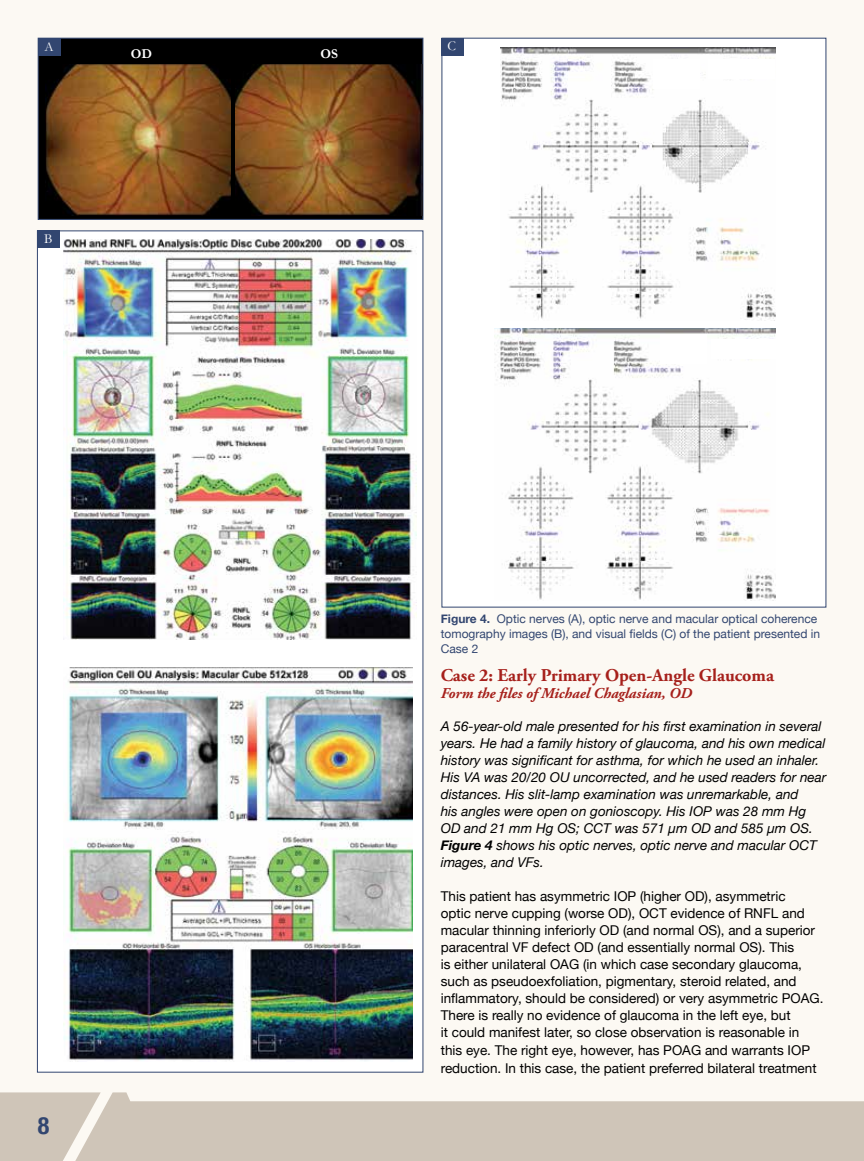
<style>
.page{position:relative;width:864px;height:1161px;background:#fcf9f3}
.page>*{position:absolute;margin:0;border:0;box-sizing:border-box;transform-origin:0 0}
.t1{font:700 condensed 24px "Helvetica Neue";color:#324670}
.t2{font:700 18px "Adobe Garamond Pro";color:#a6201b}
.t3{font:italic 700 15px "Adobe Garamond Pro";color:#a6201b}
.t4{font:13.5px/17.2px "Helvetica Neue";color:#000}
.t5{font:italic 13.5px/17px "Helvetica Neue";color:#000}
.t6{font:700 13.5px "Garamond";color:#fff}
.t7{font:13.5px "Garamond";color:#fff}
.t8{font:12px/15px "Helvetica Neue";color:#324670}
.s1{font-weight:700}
</style>
<div class="page">
<div style="left:0;top:1092px;width:43px;height:69px;background:#cfc5b8"></div>
<svg style="left:43px;top:1092px;width:821px;height:69px;background:#d5ccc0"></svg>
<div style="left:38px;top:38px;width:385px;height:182px;background:#000;border:1px solid #324670"></div>
<div style="left:37px;top:231px;width:386px;height:842px;background:#fff;border:1px solid #324670"></div>
<img style="left:46px;top:64px;width:185px;height:152px">
<img style="left:236px;top:64px;width:187px;height:152px">
<img style="left:63px;top:239px;width:354px;height:401px">
<div style="left:39px;top:39px;width:22px;height:17px;background:#324670"></div>
<div style="left:38px;top:231px;width:22px;height:17px;background:#324670"></div>
<img style="left:63px;top:668px;width:349px;height:393px">
<div style="left:442px;top:38px;width:384px;height:570px;background:#fff"></div>
<img style="left:501px;top:48px;width:274px;height:273px">
<div style="left:442px;top:38px;width:22px;height:17px;background:#324670"></div>
<img style="left:495px;top:328px;width:281px;height:273px">
<div style="left:708px;top:59px;width:67px;height:20px;background:#fff"></div>
<div style="left:711px;top:339px;width:67px;height:20px;background:#fff"></div>
<div style="left:653px;top:59px;width:47px;height:30px;background:#fff"></div>
<div style="left:660px;top:334px;width:46px;height:30px;background:#fff"></div>
<p class="t7" style="left:44px;top:38px;width:11px">A</p>
<p class="t7" style="left:44px;top:230px;width:10px">B</p>
<p class="t6" style="left:131px;top:46px;width:23px">OD</p>
<p class="t6" style="left:320px;top:46px;width:19px">OS</p>
<p class="t7" style="left:448px;top:38px;width:10px">C</p>
<h1 class="t1" style="left:38px;top:1106px;width:13px">8</h1>
<p class="t8" style="left:441px;top:611px;width:381px"><span class="s1">Figure 4.</span> Optic nerves (A), optic nerve and macular optical coherence tomography images (B), and visual fields (C) of the patient presented in<br>Case 2</p>
<h2 class="t2" style="left:441px;top:664px;width:335px">Case 2: Early Primary Open-Angle Glaucoma</h2>
<p class="t3" style="left:441px;top:684px;width:253px">Form the files of Michael Chaglasian, OD</p>
<p class="t5" style="left:441px;top:719px;width:387px">A 56-year-old male presented for his first examination in several years. He had a family history of glaucoma, and his own medical history was significant for asthma, for which he used an inhaler.<br>His VA was 20/20 OU uncorrected, and he used readers for near distances. His slit-lamp examination was unremarkable, and<br>his angles were open on gonioscopy. His IOP was 28 mm Hg OD and 21 mm Hg OS; CCT was 571 µm OD and 585 µm OS.<br><span class="s1">Figure 4</span> shows his optic nerves, optic nerve and macular OCT images, and VFs.</p>
<p class="t4" style="left:441px;top:888px;width:384px">This patient has asymmetric IOP (higher OD), asymmetric<br>optic nerve cupping (worse OD), OCT evidence of RNFL and macular thinning inferiorly OD (and normal OS), and a superior paracentral VF defect OD (and essentially normal OS). This<br>is either unilateral OAG (in which case secondary glaucoma, such as pseudoexfoliation, pigmentary, steroid related, and inflammatory, should be considered) or very asymmetric POAG.<br>There is really no evidence of glaucoma in the left eye, but<br>it could manifest later, so close observation is reasonable in this eye. The right eye, however, has POAG and warrants IOP reduction. In this case, the patient preferred bilateral treatment</p>
</div>
